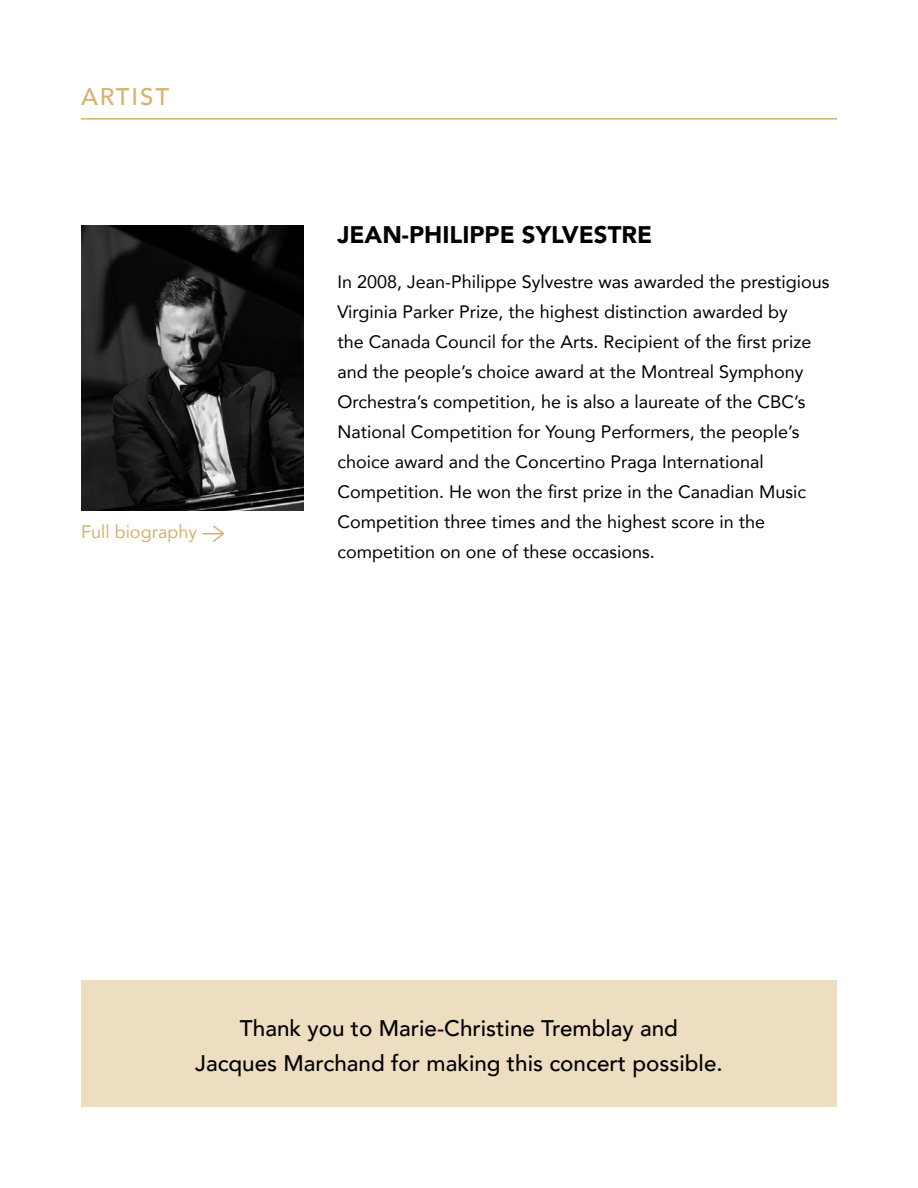
<style>
.page{position:relative;width:918px;height:1188px;background:#fff}
.page>*{position:absolute;margin:0;border:0;box-sizing:border-box;transform-origin:0 0}
.t1{font:900 24px "Avenir";color:#000}
.t2{font:500 24px "Avenir";letter-spacing:.08em;color:#d5b26e}
.t3{font:500 22.5px/34.5px "Avenir";color:#000;text-align:center}
.t4{font:18px/30px "Avenir";color:#000}
.t5{font:18px "Avenir";color:#d5b26e}
</style>
<div class="page">
<hr style="left:81px;top:118px;width:756px;height:2px;background:#d5b26e">
<img style="left:81px;top:226px;width:222px;height:285px">
<svg style="left:202px;top:525px;width:22px;height:17px"></svg>
<div style="left:81px;top:981px;width:756px;height:126px;background:#eddec2"></div>
<h1 class="t2" style="left:81px;top:76px;width:90px">ARTIST</h1>
<p class="t5" style="left:81px;top:518px;width:118px">Full biography</p>
<h1 class="t1" style="left:338px;top:215px;width:316px">JEAN-PHILIPPE SYLVESTRE</h1>
<p class="t4" style="left:338px;top:266px;width:493px">In 2008, Jean-Philippe Sylvestre was awarded the prestigious Virginia Parker Prize, the highest distinction awarded by<br>the Canada Council for the Arts. Recipient of the first prize and the people’s choice award at the Montreal Symphony Orchestra’s competition, he is also a laureate of the CBC’s National Competition for Young Performers, the people’s choice award and the Concertino Praga International Competition. He won the first prize in the Canadian Music Competition three times and the highest score in the competition on one of these occasions.</p>
<p class="t3" style="left:195px;top:1010px;width:529px">Thank you to Marie-Christine Tremblay and<br>Jacques Marchand for making this concert possible.</p>
</div>
